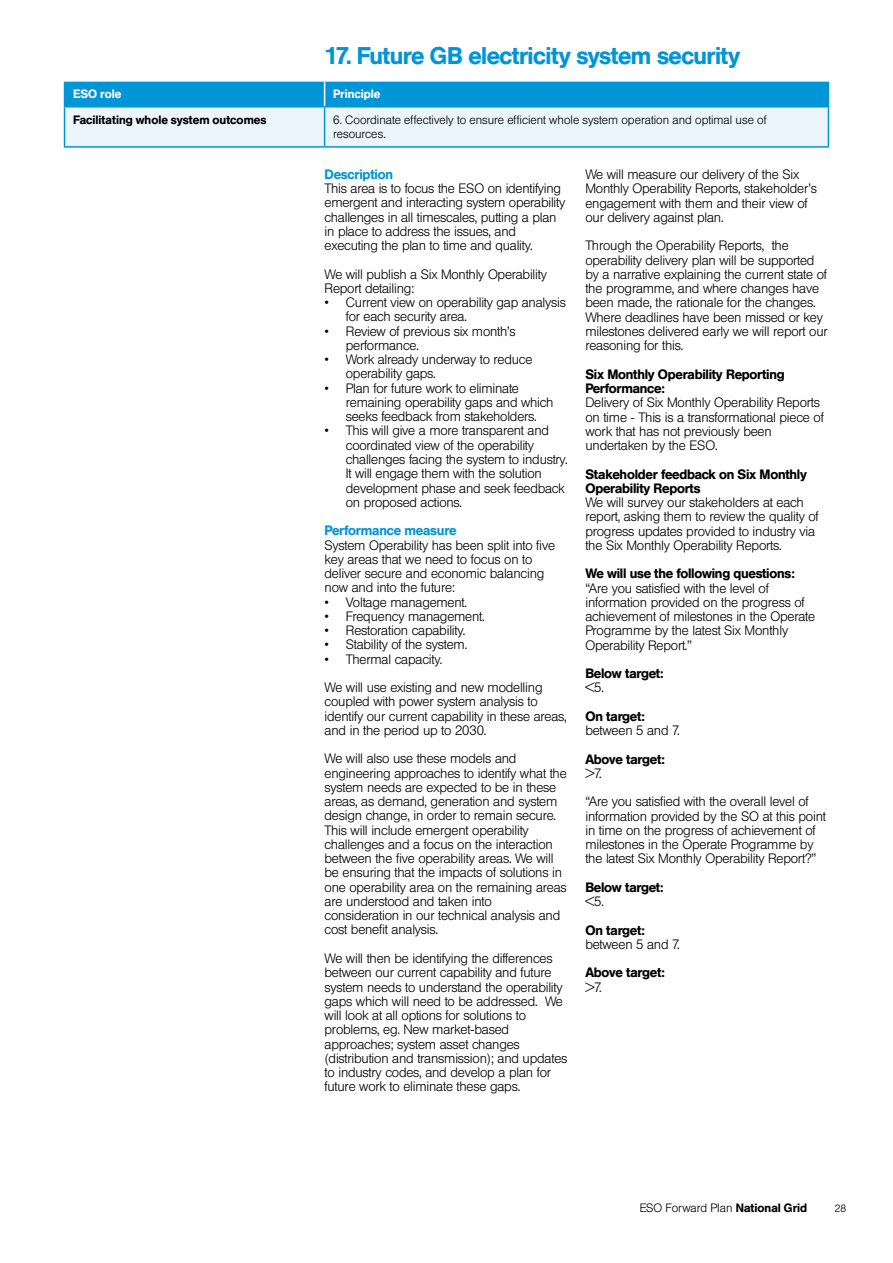
<style>
.page{position:relative;width:893px;height:1263px;background:#fff}
.page>*{position:absolute;margin:0;border:0;box-sizing:border-box;transform-origin:0 0}
.t1{font:500 24px "Helvetica BQ";letter-spacing:-.015em;color:#0095d7}
.t2{font:300 13.5px/14.2px "Helvetica BQ";letter-spacing:-.015em;color:#000}
.t3{font:500 13.5px/14.2px "Helvetica BQ";letter-spacing:-.015em;color:#000}
.t4{font:500 13.5px "Helvetica BQ";letter-spacing:-.01em;color:#0095d7}
.t5{font:300 12px/14.2px "Helvetica BQ";color:#000}
.t6{font:500 12px "Helvetica BQ";letter-spacing:.005em;color:#000}
.t7{font:500 12px "Helvetica BQ";letter-spacing:.005em;color:#fff}
.t8{font:300 10.5px "Helvetica BQ";color:#000}
.s1{font-weight:500}
</style>
<div class="page">
<svg style="left:64px;top:81px;width:765px;height:65px;background:#90cfed"></svg>
<hr style="left:325px;top:80px;width:504px;height:2px;background:#fff">
<hr style="left:64px;top:108px;width:1px;height:38px;background:#0095d7">
<hr style="left:64px;top:106px;width:261px;height:2px;background:#0095d7">
<hr style="left:64px;top:146px;width:261px;height:2px;background:#0095d7">
<hr style="left:324px;top:108px;width:1px;height:38px;background:#0095d7">
<hr style="left:828px;top:108px;width:1px;height:38px;background:#0095d7">
<hr style="left:325px;top:106px;width:504px;height:2px;background:#0095d7">
<hr style="left:325px;top:146px;width:504px;height:2px;background:#0095d7">
<h1 class="t1" style="left:325px;top:42px;width:417px">17. Future GB electricity system security</h1>
<p class="t7" style="left:73px;top:87px;width:50px">ESO role</p>
<p class="t7" style="left:333px;top:87px;width:49px">Principle</p>
<p class="t6" style="left:73px;top:113px;width:195px">Facilitating whole system outcomes</p>
<p class="t5" style="left:333px;top:113px;width:435px">6. Coordinate effectively to ensure efficient whole system operation and optimal use of resources.</p>
<p class="t4" style="left:325px;top:166px;width:70px">Description</p>
<p class="t2" style="left:325px;top:182px;width:242px">This area is to focus the ESO on identifying emergent and interacting system operability challenges in all timescales, putting a plan in place to address the issues, and executing the plan to time and quality.</p>
<p class="t2" style="left:325px;top:267px;width:224px">We will publish a Six Monthly Operability<br>Report detailing:</p>
<p class="t2" style="left:346px;top:296px;width:221px;text-indent:-21px">• Current view on operability gap analysis for each security area.</p>
<p class="t2" style="left:346px;top:324px;width:171px;text-indent:-21px">• Review of previous six month’s performance.</p>
<p class="t2" style="left:346px;top:353px;width:188px;text-indent:-21px">• Work already underway to reduce operability gaps.</p>
<p class="t2" style="left:346px;top:381px;width:209px;text-indent:-21px">• Plan for future work to eliminate remaining operability gaps and which seeks feedback from stakeholders.</p>
<p class="t2" style="left:346px;top:424px;width:223px;text-indent:-21px">• This will give a more transparent and coordinated view of the operability challenges facing the system to industry.<br>It will engage them with the solution development phase and seek feedback on proposed actions.</p>
<p class="t4" style="left:325px;top:523px;width:133px">Performance measure</p>
<p class="t2" style="left:325px;top:538px;width:232px">System Operability has been split into five key areas that we need to focus on to deliver secure and economic balancing now and into the future:</p>
<p class="t2" style="left:325px;top:595px;width:144px">• Voltage management.</p>
<p class="t2" style="left:325px;top:609px;width:162px">• Frequency management.</p>
<p class="t2" style="left:325px;top:623px;width:142px">• Restoration capability.</p>
<p class="t2" style="left:325px;top:638px;width:144px">• Stability of the system.</p>
<p class="t2" style="left:325px;top:645px;width:219px;line-height:28.5px">• Thermal capacity.<br>We will use existing and new modelling</p>
<p class="t2" style="left:325px;top:695px;width:244px">coupled with power system analysis to identify our current capability in these areas, and in the period up to 2030.</p>
<p class="t2" style="left:325px;top:752px;width:244px">We will also use these models and engineering approaches to identify what the system needs are expected to be in these areas, as demand, generation and system design change, in order to remain secure.<br>This will include emergent operability challenges and a focus on the interaction between the five operability areas. We will be ensuring that the impacts of solutions in one operability area on the remaining areas are understood and taken into consideration in our technical analysis and cost benefit analysis.</p>
<p class="t2" style="left:325px;top:951px;width:244px">We will then be identifying the differences between our current capability and future system needs to understand the operability gaps which will need to be addressed. We will look at all options for solutions to problems, eg. New market-based approaches; system asset changes (distribution and transmission); and updates to industry codes, and develop a plan for future work to eliminate these gaps.</p>
<p class="t2" style="left:585px;top:168px;width:233px">We will measure our delivery of the Six Monthly Operability Reports, stakeholder’s engagement with them and their view of our delivery against plan.</p>
<p class="t2" style="left:585px;top:239px;width:244px">Through the Operability Reports, the operability delivery plan will be supported by a narrative explaining the current state of the programme, and where changes have been made, the rationale for the changes.<br>Where deadlines have been missed or key milestones delivered early we will report our reasoning for this.</p>
<p class="t3" style="left:585px;top:367px;width:201px">Six Monthly Operability Reporting<br>Performance:</p>
<p class="t2" style="left:585px;top:396px;width:240px">Delivery of Six Monthly Operability Reports on time - This is a transformational piece of work that has not previously been undertaken by the ESO.</p>
<p class="t3" style="left:585px;top:467px;width:223px">Stakeholder feedback on Six Monthly<br>Operability Reports</p>
<p class="t2" style="left:585px;top:495px;width:235px">We will survey our stakeholders at each report, asking them to review the quality of progress updates provided to industry via the Six Monthly Operability Reports.</p>
<p class="t3" style="left:585px;top:567px;width:211px">We will use the following questions:</p>
<p class="t2" style="left:585px;top:581px;width:231px">“Are you satisfied with the level of information provided on the progress of achievement of milestones in the Operate Programme by the latest Six Monthly Operability Report.”</p>
<p class="t3" style="left:585px;top:666px;width:80px">Below target:</p>
<p class="t2" style="left:585px;top:681px;width:20px">&lt;5.</p>
<p class="t3" style="left:585px;top:709px;width:61px">On target:</p>
<p class="t2" style="left:585px;top:724px;width:96px">between 5 and 7.</p>
<p class="t3" style="left:585px;top:752px;width:81px">Above target:</p>
<p class="t2" style="left:585px;top:759px;width:225px;line-height:28.5px">&gt;7.<br>“Are you satisfied with the overall level of</p>
<p class="t2" style="left:585px;top:809px;width:242px">information provided by the SO at this point in time on the progress of achievement of milestones in the Operate Programme by the latest Six Monthly Operability Report?”</p>
<p class="t3" style="left:585px;top:880px;width:80px">Below target:</p>
<p class="t2" style="left:585px;top:895px;width:20px">&lt;5.</p>
<p class="t3" style="left:585px;top:923px;width:61px">On target:</p>
<p class="t2" style="left:585px;top:937px;width:96px">between 5 and 7.</p>
<p class="t3" style="left:585px;top:966px;width:81px">Above target:</p>
<p class="t2" style="left:585px;top:980px;width:18px">&gt;7.</p>
<p class="t5" style="left:640px;top:1201px;width:169px">ESO Forward Plan <span class="s1">National Grid</span></p>
<p class="t8" style="left:835px;top:1202px;width:13px">28</p>
</div>
